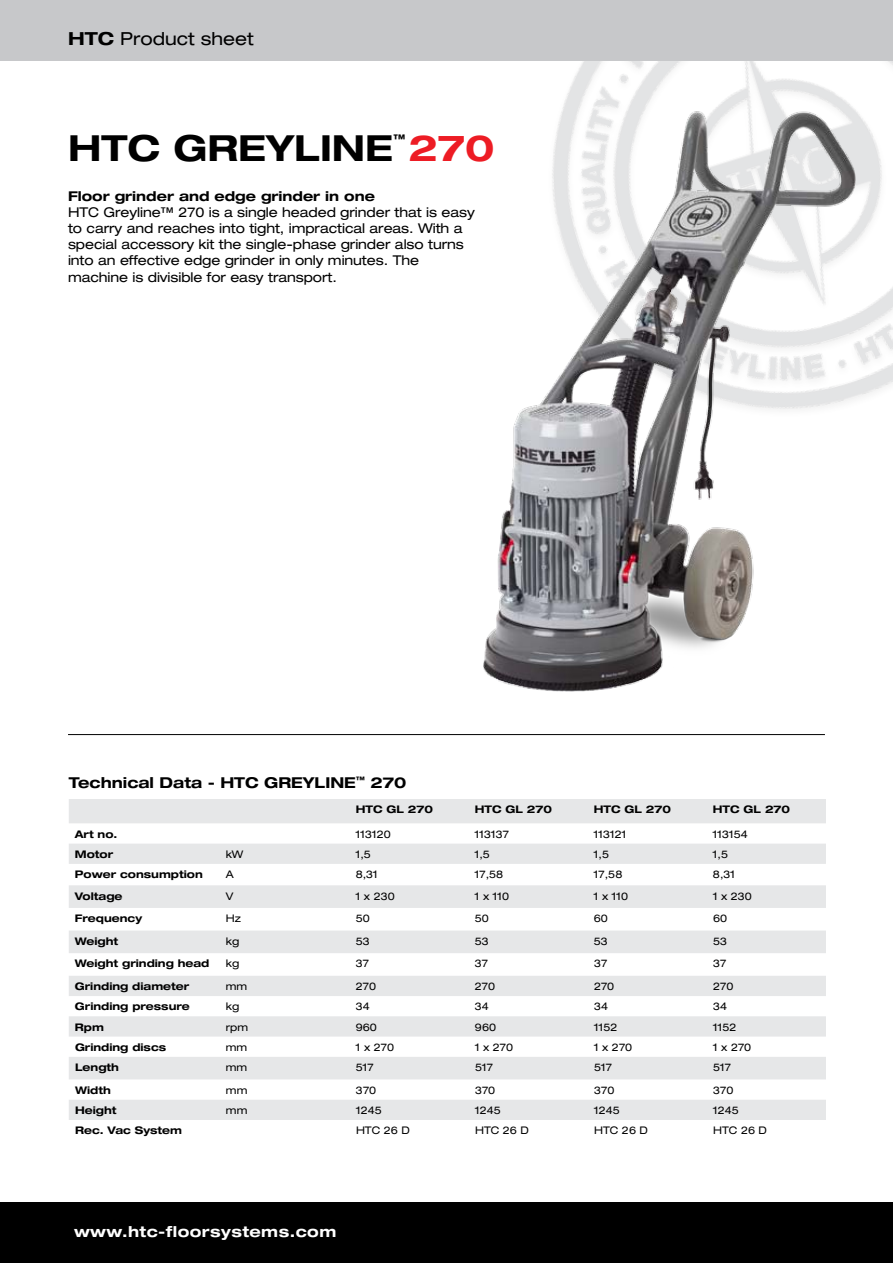
<style>
.page{position:relative;width:893px;height:1263px;background:#fff}
.page>*{position:absolute;margin:0;border:0;box-sizing:border-box;transform-origin:0 0}
.t1{font:700 expanded 36px "Helvetica Neue";color:#000}
.t2{font:expanded 18px "Helvetica Neue";color:#000}
.t3{font:700 expanded 15px "Helvetica Neue";color:#000}
.t4{font:700 expanded 15px "Helvetica Neue";letter-spacing:.03em;color:#fff}
.t5{font:expanded 13.5px/16.2px "Helvetica Neue";letter-spacing:-.005em;color:#000}
.t6{font:700 expanded 13.5px "Helvetica Neue";color:#000}
.t7{font:700 expanded 12px "Helvetica Neue";color:#000}
.t8{font:expanded 10.5px "Helvetica Neue";color:#000}
.t9{font:700 expanded 10.5px "Helvetica Neue";color:#000}
.s1{font-weight:700}
.s2{color:#ed1c24}
</style>
<div class="page">
<img style="left:868px;top:61px;width:25px;height:333px">
<img style="left:376px;top:61px;width:492px;height:675px">
<div style="left:0;top:1202px;width:893px;height:61px;background:#000"></div>
<div style="left:0;top:0;width:893px;height:61px;background:#c7c8ca"></div>
<hr style="left:68px;top:734px;width:757px;height:1px;background:#000">
<svg style="left:69px;top:799px;width:757px;height:321px;fill:#e6e7e8"></svg>
<h2 class="t2" style="left:68px;top:28px;width:187px"><span class="s1">HTC</span> Product sheet</h2>
<p class="t7" style="left:393px;top:131px;width:13px">™</p>
<h1 class="t1" style="left:68px;top:125px;width:428px">HTC GREYLINE <span class="s2">270</span></h1>
<p class="t6" style="left:68px;top:187px;width:308px">Floor grinder and edge grinder in one</p>
<p class="t5" style="left:68px;top:204px;width:408px">HTC Greyline™ 270 is a single headed grinder that is easy to carry and reaches into tight, impractical areas. With a special accessory kit the single-phase grinder also turns into an effective edge grinder in only minutes. The machine is divisible for easy transport.</p>
<h3 class="t3" style="left:69px;top:773px;width:339px">Technical Data - HTC GREYLINE<sup>™</sup> 270</h3>
<p class="t9" style="left:356px;top:803px;width:79px">HTC GL 270</p>
<p class="t9" style="left:475px;top:803px;width:79px">HTC GL 270</p>
<p class="t9" style="left:594px;top:803px;width:79px">HTC GL 270</p>
<p class="t9" style="left:713px;top:803px;width:79px">HTC GL 270</p>
<p class="t9" style="left:75px;top:827px;width:44px">Art no.</p>
<p class="t8" style="left:356px;top:827px;width:37px">113120</p>
<p class="t8" style="left:475px;top:827px;width:36px">113137</p>
<p class="t8" style="left:594px;top:827px;width:34px">113121</p>
<p class="t8" style="left:713px;top:827px;width:37px">113154</p>
<p class="t9" style="left:75px;top:847px;width:40px">Motor</p>
<p class="t8" style="left:226px;top:848px;width:19px">kW</p>
<p class="t8" style="left:356px;top:848px;width:17px">1,5</p>
<p class="t8" style="left:475px;top:848px;width:17px">1,5</p>
<p class="t8" style="left:594px;top:848px;width:17px">1,5</p>
<p class="t8" style="left:713px;top:848px;width:17px">1,5</p>
<p class="t9" style="left:75px;top:868px;width:129px">Power consumption</p>
<p class="t8" style="left:226px;top:868px;width:9px">A</p>
<p class="t8" style="left:356px;top:868px;width:24px">8,31</p>
<p class="t8" style="left:475px;top:868px;width:30px">17,58</p>
<p class="t8" style="left:594px;top:868px;width:30px">17,58</p>
<p class="t8" style="left:713px;top:868px;width:24px">8,31</p>
<p class="t9" style="left:75px;top:889px;width:49px">Voltage</p>
<p class="t8" style="left:226px;top:889px;width:9px">V</p>
<p class="t8" style="left:356px;top:889px;width:40px">1 x 230</p>
<p class="t8" style="left:475px;top:889px;width:36px">1 x 110</p>
<p class="t8" style="left:594px;top:889px;width:36px">1 x 110</p>
<p class="t8" style="left:713px;top:889px;width:40px">1 x 230</p>
<p class="t9" style="left:75px;top:912px;width:69px">Frequency</p>
<p class="t8" style="left:226px;top:912px;width:17px">Hz</p>
<p class="t8" style="left:356px;top:912px;width:16px">50</p>
<p class="t8" style="left:475px;top:912px;width:16px">50</p>
<p class="t8" style="left:594px;top:912px;width:16px">60</p>
<p class="t8" style="left:713px;top:912px;width:16px">60</p>
<p class="t9" style="left:75px;top:934px;width:45px">Weight</p>
<p class="t8" style="left:226px;top:935px;width:15px">kg</p>
<p class="t8" style="left:356px;top:935px;width:16px">53</p>
<p class="t8" style="left:475px;top:935px;width:16px">53</p>
<p class="t8" style="left:594px;top:935px;width:16px">53</p>
<p class="t8" style="left:713px;top:935px;width:16px">53</p>
<p class="t9" style="left:75px;top:957px;width:136px">Weight grinding head</p>
<p class="t8" style="left:226px;top:957px;width:15px">kg</p>
<p class="t8" style="left:356px;top:957px;width:15px">37</p>
<p class="t8" style="left:475px;top:957px;width:15px">37</p>
<p class="t8" style="left:594px;top:957px;width:15px">37</p>
<p class="t8" style="left:713px;top:957px;width:15px">37</p>
<p class="t9" style="left:75px;top:980px;width:116px">Grinding diameter</p>
<p class="t8" style="left:226px;top:980px;width:23px">mm</p>
<p class="t8" style="left:356px;top:980px;width:22px">270</p>
<p class="t8" style="left:475px;top:980px;width:22px">270</p>
<p class="t8" style="left:594px;top:980px;width:22px">270</p>
<p class="t8" style="left:713px;top:980px;width:22px">270</p>
<p class="t9" style="left:75px;top:1000px;width:116px">Grinding pressure</p>
<p class="t8" style="left:226px;top:1000px;width:15px">kg</p>
<p class="t8" style="left:356px;top:1000px;width:16px">34</p>
<p class="t8" style="left:475px;top:1000px;width:16px">34</p>
<p class="t8" style="left:594px;top:1000px;width:16px">34</p>
<p class="t8" style="left:713px;top:1000px;width:16px">34</p>
<p class="t9" style="left:75px;top:1020px;width:30px">Rpm</p>
<p class="t8" style="left:226px;top:1020px;width:24px">rpm</p>
<p class="t8" style="left:356px;top:1020px;width:23px">960</p>
<p class="t8" style="left:475px;top:1020px;width:23px">960</p>
<p class="t8" style="left:594px;top:1020px;width:25px">1152</p>
<p class="t8" style="left:713px;top:1020px;width:25px">1152</p>
<p class="t9" style="left:75px;top:1040px;width:93px">Grinding discs</p>
<p class="t8" style="left:226px;top:1041px;width:23px">mm</p>
<p class="t8" style="left:356px;top:1041px;width:40px">1 x 270</p>
<p class="t8" style="left:475px;top:1041px;width:40px">1 x 270</p>
<p class="t8" style="left:594px;top:1041px;width:40px">1 x 270</p>
<p class="t8" style="left:713px;top:1041px;width:40px">1 x 270</p>
<p class="t9" style="left:75px;top:1061px;width:45px">Length</p>
<p class="t8" style="left:226px;top:1061px;width:23px">mm</p>
<p class="t8" style="left:356px;top:1061px;width:19px">517</p>
<p class="t8" style="left:475px;top:1061px;width:19px">517</p>
<p class="t8" style="left:594px;top:1061px;width:19px">517</p>
<p class="t8" style="left:713px;top:1061px;width:19px">517</p>
<p class="t9" style="left:75px;top:1083px;width:37px">Width</p>
<p class="t8" style="left:226px;top:1083px;width:23px">mm</p>
<p class="t8" style="left:356px;top:1083px;width:22px">370</p>
<p class="t8" style="left:475px;top:1083px;width:22px">370</p>
<p class="t8" style="left:594px;top:1083px;width:22px">370</p>
<p class="t8" style="left:713px;top:1083px;width:22px">370</p>
<p class="t9" style="left:75px;top:1104px;width:43px">Height</p>
<p class="t8" style="left:226px;top:1104px;width:23px">mm</p>
<p class="t8" style="left:356px;top:1104px;width:27px">1245</p>
<p class="t8" style="left:475px;top:1104px;width:27px">1245</p>
<p class="t8" style="left:594px;top:1104px;width:27px">1245</p>
<p class="t8" style="left:713px;top:1104px;width:27px">1245</p>
<p class="t9" style="left:75px;top:1124px;width:108px">Rec. Vac System</p>
<p class="t8" style="left:356px;top:1124px;width:55px">HTC 26 D</p>
<p class="t8" style="left:475px;top:1124px;width:55px">HTC 26 D</p>
<p class="t8" style="left:594px;top:1124px;width:55px">HTC 26 D</p>
<p class="t8" style="left:713px;top:1124px;width:55px">HTC 26 D</p>
<h3 class="t4" style="left:74px;top:1222px;width:264px">www.htc-floorsystems.com</h3>
</div>
